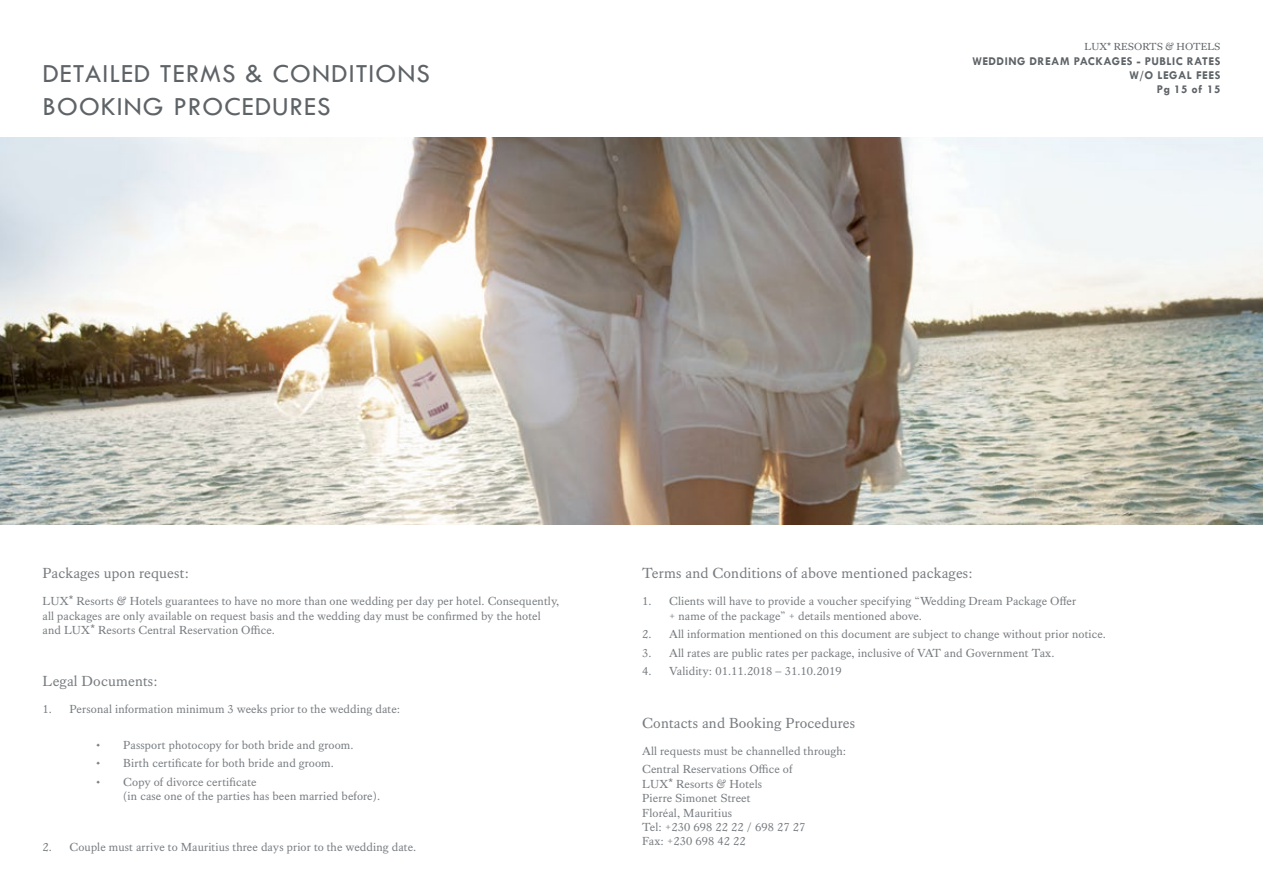
<style>
.page{position:relative;width:1263px;height:893px;background:#fff}
.page>*{position:absolute;margin:0;border:0;box-sizing:border-box;transform-origin:0 0}
.t1{font:27px/32.4px "Tw Cen";letter-spacing:.04em;color:#5e6367}
.t2{font:15px "Kings Caslon";letter-spacing:.01em;color:#777c80}
.t3{font:12px/14.4px "Kings Caslon";letter-spacing:.01em;color:#777c80}
.t4{font:700 12px/14.4px "Tw Cen";letter-spacing:.04em;color:#5e6367;text-align:right}
.t5{font:10.5px "Kings Caslon";color:#5e6367}
.s1{font-family:"Arial"}
</style>
<div class="page">
<img style="left:0;top:138px;width:1263px;height:387px">
<h1 class="t1" style="left:43px;top:58px;width:389px">DETAILED TERMS &amp; CONDITIONS<br>BOOKING PROCEDURES</h1>
<p class="t5" style="left:1084px;top:41px;width:137px">LUX<span class="s1">*</span> RESORTS &amp; HOTELS</p>
<p class="t4" style="left:972px;top:53px;width:250px">WEDDING DREAM PACKAGES - PUBLIC RATES<br>W/O LEGAL FEES<br>Pg 15 of 15</p>
<p class="t2" style="left:43px;top:564px;width:148px">Packages upon request:</p>
<p class="t3" style="left:43px;top:594px;width:518px">LUX<span class="s1">*</span> Resorts &amp; Hotels guarantees to have no more than one wedding per day per hotel. Consequently, all packages are only available on request basis and the wedding day must be confirmed by the hotel and LUX<span class="s1">*</span> Resorts Central Reservation Office.</p>
<p class="t2" style="left:43px;top:672px;width:117px">Legal Documents:</p>
<p class="t3" style="left:43px;top:702px;width:359px">1. Personal information minimum 3 weeks prior to the wedding date:</p>
<p class="t3" style="left:96px;top:737px;width:259px">• Passport photocopy for both bride and groom.</p>
<p class="t3" style="left:96px;top:756px;width:239px">• Birth certificate for both bride and groom.</p>
<p class="t3" style="left:123px;top:775px;width:258px;text-indent:-27px">• Copy of divorce certificate<br>(in case one of the parties has been married before).</p>
<p class="t3" style="left:43px;top:839px;width:375px">2. Couple must arrive to Mauritius three days prior to the wedding date.</p>
<p class="t2" style="left:642px;top:564px;width:332px">Terms and Conditions of above mentioned packages:</p>
<p class="t3" style="left:669px;top:594px;width:409px;text-indent:-27px">1. Clients will have to provide a voucher specifying “Wedding Dream Package Offer + name of the package” + details mentioned above.</p>
<p class="t3" style="left:642px;top:627px;width:465px">2. All information mentioned on this document are subject to change without prior notice.</p>
<p class="t3" style="left:642px;top:646px;width:414px">3. All rates are public rates per package, inclusive of VAT and Government Tax.</p>
<p class="t3" style="left:642px;top:664px;width:201px">4. Validity: 01.11.2018 – 31.10.2019</p>
<p class="t2" style="left:642px;top:714px;width:214px">Contacts and Booking Procedures</p>
<p class="t3" style="left:642px;top:741px;width:206px;line-height:18.6px">All requests must be channelled through:<br>Central Reservations Office of</p>
<p class="t3" style="left:642px;top:776px;width:165px">LUX<span class="s1">*</span> Resorts &amp; Hotels<br>Pierre Simonet Street<br>Floréal, Mauritius<br>Tel: +230 698 22 22 / 698 27 27<br>Fax: +230 698 42 22</p>
</div>
